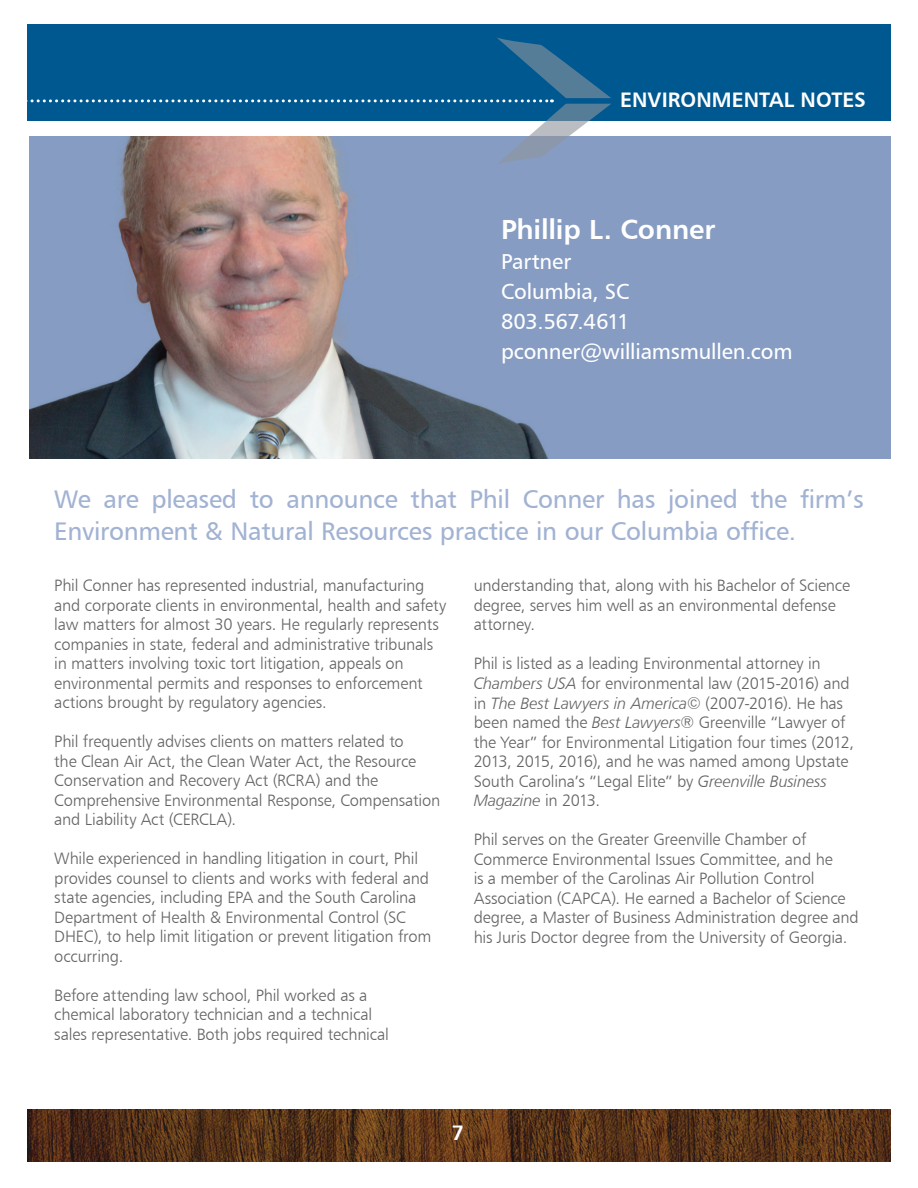
<style>
.page{position:relative;width:918px;height:1188px;background:#fff}
.page>*{position:absolute;margin:0;border:0;box-sizing:border-box;transform-origin:0 0}
.t1{font:27.75px "Humanist 777 BT Bold B";letter-spacing:-.005em;color:#fff}
.t2{font:25.5px/31.5px "Humanist 777 BT Roman B";letter-spacing:-.01em;color:#a1b2d2}
.t3{font:21.75px/30px "Humanist 777 BT Roman B";letter-spacing:-.01em;color:#fff}
.t4{font:21px "Humanist 777 BT Bold B";color:#fff}
.t5{font:16.5px/19.5px "Humanist 777 BT Light B";letter-spacing:-.01em;color:#636366}
.t6{font:16.5px "Humanist 777 BT Light Italic B";letter-spacing:-.01em;color:#636366}
.s1{font-family:"Humanist 777 BT Light Italic B"}
.s2{font-family:"Humanist 777 BT Light B"}
</style>
<div class="page">
<img style="left:27px;top:1109px;width:864px;height:52px">
<img style="left:29px;top:136px;width:862px;height:323px">
<div style="left:27px;top:25px;width:864px;height:96px;background:#005890"></div>
<svg style="left:27px;top:37px;width:584px;height:127px"></svg>
<p class="t4" style="left:620px;top:86px;width:247px">ENVIRONMENTAL NOTES</p>
<h1 class="t1" style="left:501px;top:212px;width:216px">Phillip L. Conner</h1>
<h3 class="t3" style="left:501px;top:246px;width:293px">Partner<br>Columbia, SC<br>803.567.4611 pconner@williamsmullen.com</h3>
<h2 class="t2" style="left:54px;top:483px;width:811px">We are pleased to announce that Phil Conner has joined the firm’s<br>Environment &amp; Natural Resources practice in our Columbia office.</h2>
<p class="t5" style="left:54px;top:576px;width:394px">Phil Conner has represented industrial, manufacturing and corporate clients in environmental, health and safety law matters for almost 30 years. He regularly represents companies in state, federal and administrative tribunals in matters involving toxic tort litigation, appeals on environmental permits and responses to enforcement actions brought by regulatory agencies.</p>
<p class="t5" style="left:54px;top:732px;width:388px">Phil frequently advises clients on matters related to<br>the Clean Air Act, the Clean Water Act, the Resource Conservation and Recovery Act (RCRA) and the Comprehensive Environmental Response, Compensation and Liability Act (CERCLA).</p>
<p class="t5" style="left:54px;top:849px;width:379px">While experienced in handling litigation in court, Phil provides counsel to clients and works with federal and state agencies, including EPA and the South Carolina Department of Health &amp; Environmental Control (SC DHEC), to help limit litigation or prevent litigation from occurring.</p>
<p class="t5" style="left:54px;top:985px;width:336px">Before attending law school, Phil worked as a chemical laboratory technician and a technical sales representative. Both jobs required technical</p>
<p class="t5" style="left:474px;top:576px;width:378px">understanding that, along with his Bachelor of Science degree, serves him well as an environmental defense attorney.</p>
<p class="t5" style="left:474px;top:654px;width:378px">Phil is listed as a leading Environmental attorney in<br><span class="s1">Chambers USA</span> for environmental law (2015-2016) and</p>
<p class="t6" style="left:474px;top:693px;width:371px"><span class="s2">in</span> The Best Lawyers in America© <span class="s2">(2007-2016). He has</span></p>
<p class="t5" style="left:474px;top:712px;width:382px">been named the <span class="s1">Best Lawyers®</span> Greenville “Lawyer of the Year” for Environmental Litigation four times (2012, 2013, 2015, 2016), and he was named among Upstate South Carolina’s “Legal Elite” by <span class="s1">Greenville Business</span></p>
<p class="t6" style="left:474px;top:790px;width:128px">Magazine <span class="s2">in 2013.</span></p>
<p class="t5" style="left:474px;top:829px;width:387px">Phil serves on the Greater Greenville Chamber of Commerce Environmental Issues Committee, and he<br>is a member of the Carolinas Air Pollution Control Association (CAPCA). He earned a Bachelor of Science degree, a Master of Business Administration degree and his Juris Doctor degree from the University of Georgia.</p>
<p class="t4" style="left:452px;top:1119px;width:14px">7</p>
</div>
